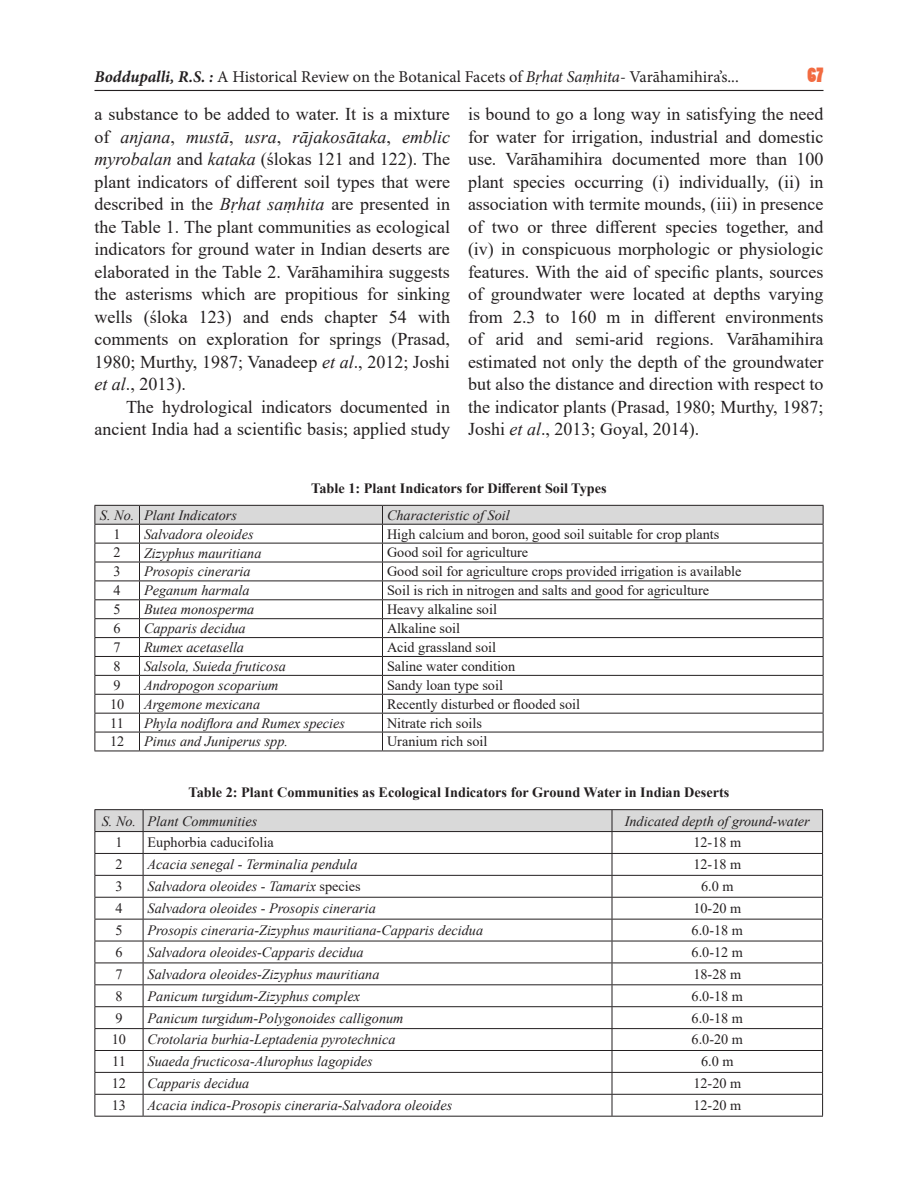
<style>
.page{position:relative;width:918px;height:1188px;background:#fff}
.page>*{position:absolute;margin:0;border:0;box-sizing:border-box;transform-origin:0 0}
.t1{font:19.5px "Poplar Std";color:#f26b41}
.Body_text{font:18px/22.5px "Times New Roman";color:#231f20;text-align:justify}
.t2{font:16.5px "Minion Pro";color:#231f20}
.table_text{font:italic 14.25px "Times New Roman";color:#231f20}
.table_text-2{font:14.25px "Times New Roman";color:#231f20}
.table_head{font:700 14.25px "Times New Roman";color:#231f20}
.s1{font-weight:700;font-style:italic}
.s2{font-style:italic}
.s3{font-family:"Times New Roman";font-style:italic}
.s4{font-style:normal}
</style>
<div class="page">
<hr style="left:94px;top:90px;width:730px;height:1px;background:#231f20">
<hr style="left:94px;top:751px;width:46px;height:1px;background:#231f20">
<hr style="left:140px;top:751px;width:242px;height:1px;background:#231f20">
<hr style="left:382px;top:751px;width:442px;height:1px;background:#231f20">
<svg style="left:94px;top:505px;width:730px;height:246px"></svg>
<hr style="left:94px;top:809px;width:49px;height:1px;background:#231f20">
<hr style="left:143px;top:809px;width:469px;height:1px;background:#231f20">
<hr style="left:612px;top:809px;width:211px;height:1px;background:#231f20">
<hr style="left:94px;top:1116px;width:49px;height:1px;background:#231f20">
<hr style="left:143px;top:1116px;width:469px;height:1px;background:#231f20">
<hr style="left:612px;top:1116px;width:211px;height:1px;background:#231f20">
<svg style="left:94px;top:810px;width:729px;height:306px"></svg>
<p class="t2" style="left:94px;top:66px;width:646px"><span class="s1">Boddupalli, R.S. :</span> A Historical Review on the Botanical Facets of <span class="s2">B</span><span class="s3">ṛ</span><span class="s2">hat Sa</span><span class="s3">ṃ</span><span class="s2">hita</span>- Varāhamihira’s...</p>
<p class="t1" style="left:808px;top:65px;width:17px">67</p>
<p class="Body_text" style="left:94px;top:103px;width:357px">a substance to be added to water. It is a mixture of <span class="s2">anjana</span>, <span class="s2">mustā</span>, <span class="s2">usra</span>, <span class="s2">rājakosātaka</span>, <span class="s2">emblic myrobalan</span> and <span class="s2">kataka</span> (ślokas 121 and 122). The plant indicators of different soil types that were described in the <span class="s2">Bṛhat saṃhita</span> are presented in the Table 1. The plant communities as ecological indicators for ground water in Indian deserts are elaborated in the Table 2. Varāhamihira suggests the asterisms which are propitious for sinking wells (śloka 123) and ends chapter 54 with comments on exploration for springs (Prasad, 1980; Murthy, 1987; Vanadeep <span class="s2">et al</span>., 2012; Joshi <span class="s2">et al</span>., 2013).</p>
<p class="Body_text" style="left:94px;top:395px;width:357px;text-align:right">The hydrological indicators documented in ancient India had a scientific basis; applied study</p>
<p class="Body_text" style="left:468px;top:103px;width:357px">is bound to go a long way in satisfying the need for water for irrigation, industrial and domestic use. Varāhamihira documented more than 100 plant species occurring (i) individually, (ii) in association with termite mounds, (iii) in presence of two or three different species together, and (iv) in conspicuous morphologic or physiologic features. With the aid of specific plants, sources of groundwater were located at depths varying from 2.3 to 160 m in different environments of arid and semi-arid regions. Varāhamihira estimated not only the depth of the groundwater but also the distance and direction with respect to the indicator plants (Prasad, 1980; Murthy, 1987; Joshi <span class="s2">et al</span>., 2013; Goyal, 2014).</p>
<p class="table_head" style="left:311px;top:478px;width:297px">Table 1: Plant Indicators for Different Soil Types</p>
<p class="table_text" style="left:100px;top:505px;width:36px">S. No.</p>
<p class="table_text" style="left:144px;top:505px;width:95px">Plant Indicators</p>
<p class="table_text" style="left:387px;top:505px;width:124px">Characteristic of Soil</p>
<p class="table_text-2" style="left:114px;top:524px;width:9px">1</p>
<p class="table_text" style="left:144px;top:524px;width:111px">Salvadora oleoides</p>
<p class="table_text-2" style="left:387px;top:524px;width:334px">High calcium and boron, good soil suitable for crop plants</p>
<p class="table_text-2" style="left:114px;top:543px;width:9px">2</p>
<p class="table_text" style="left:144px;top:543px;width:119px">Zizyphus mauritiana</p>
<p class="table_text-2" style="left:387px;top:543px;width:143px">Good soil for agriculture</p>
<p class="table_text-2" style="left:114px;top:562px;width:9px">3</p>
<p class="table_text" style="left:144px;top:562px;width:108px">Prosopis cineraria</p>
<p class="table_text-2" style="left:387px;top:562px;width:356px">Good soil for agriculture crops provided irrigation is available</p>
<p class="table_text-2" style="left:114px;top:580px;width:9px">4</p>
<p class="table_text" style="left:144px;top:581px;width:107px">Peganum harmala</p>
<p class="table_text-2" style="left:387px;top:580px;width:324px">Soil is rich in nitrogen and salts and good for agriculture</p>
<p class="table_text-2" style="left:114px;top:599px;width:9px">5</p>
<p class="table_text" style="left:144px;top:600px;width:112px">Butea monosperma</p>
<p class="table_text-2" style="left:387px;top:599px;width:112px">Heavy alkaline soil</p>
<p class="table_text-2" style="left:114px;top:618px;width:9px">6</p>
<p class="table_text" style="left:144px;top:619px;width:103px">Capparis decidua</p>
<p class="table_text-2" style="left:387px;top:618px;width:75px">Alkaline soil</p>
<p class="table_text-2" style="left:114px;top:637px;width:9px">7</p>
<p class="table_text" style="left:144px;top:637px;width:102px">Rumex acetasella</p>
<p class="table_text-2" style="left:387px;top:637px;width:111px">Acid grassland soil</p>
<p class="table_text-2" style="left:114px;top:656px;width:9px">8</p>
<p class="table_text" style="left:144px;top:656px;width:144px">Salsola, Suieda fruticosa</p>
<p class="table_text-2" style="left:387px;top:656px;width:130px">Saline water condition</p>
<p class="table_text-2" style="left:114px;top:675px;width:9px">9</p>
<p class="table_text" style="left:144px;top:675px;width:136px">Andropogon scoparium</p>
<p class="table_text-2" style="left:387px;top:675px;width:117px">Sandy loan type soil</p>
<p class="table_text-2" style="left:110px;top:694px;width:16px">10</p>
<p class="table_text" style="left:144px;top:694px;width:118px">Argemone mexicana</p>
<p class="table_text-2" style="left:387px;top:694px;width:195px">Recently disturbed or flooded soil</p>
<p class="table_text-2" style="left:110px;top:713px;width:15px">11</p>
<p class="table_text" style="left:144px;top:713px;width:203px">Phyla nodiflora and Rumex species</p>
<p class="table_text-2" style="left:387px;top:713px;width:96px">Nitrate rich soils</p>
<p class="table_text-2" style="left:110px;top:732px;width:16px">12</p>
<p class="table_text" style="left:144px;top:732px;width:146px">Pinus and Juniperus spp.</p>
<p class="table_text-2" style="left:387px;top:732px;width:102px">Uranium rich soil</p>
<p class="table_head" style="left:189px;top:782px;width:542px">Table 2: Plant Communities as Ecological Indicators for Ground Water in Indian Deserts</p>
<p class="table_text" style="left:102px;top:811px;width:36px">S. No.</p>
<p class="table_text" style="left:148px;top:811px;width:111px">Plant Communities</p>
<p class="table_text" style="left:625px;top:811px;width:187px">Indicated depth of ground-water</p>
<p class="table_text-2" style="left:115px;top:833px;width:9px">1</p>
<p class="table_text-2" style="left:148px;top:833px;width:128px">Euphorbia caducifolia</p>
<p class="table_text-2" style="left:693px;top:833px;width:49px">12-18 m</p>
<p class="table_text-2" style="left:115px;top:855px;width:9px">2</p>
<p class="table_text" style="left:148px;top:855px;width:212px">Acacia senegal <span class="s4">-</span> Terminalia pendula</p>
<p class="table_text-2" style="left:693px;top:855px;width:49px">12-18 m</p>
<p class="table_text-2" style="left:115px;top:876px;width:9px">3</p>
<p class="table_text" style="left:148px;top:877px;width:215px">Salvadora oleoides <span class="s4">-</span> Tamarix <span class="s4">species</span></p>
<p class="table_text-2" style="left:701px;top:876px;width:34px">6.0 m</p>
<p class="table_text-2" style="left:115px;top:898px;width:9px">4</p>
<p class="table_text" style="left:148px;top:899px;width:230px">Salvadora oleoides <span class="s4">-</span> Prosopis cineraria</p>
<p class="table_text-2" style="left:693px;top:898px;width:49px">10-20 m</p>
<p class="table_text-2" style="left:115px;top:920px;width:9px">5</p>
<p class="table_text" style="left:148px;top:920px;width:337px">Prosopis cineraria<span class="s4">-</span>Zizyphus mauritiana<span class="s4">-</span>Capparis decidua</p>
<p class="table_text-2" style="left:692px;top:920px;width:53px">6.0-18 m</p>
<p class="table_text-2" style="left:115px;top:942px;width:9px">6</p>
<p class="table_text" style="left:148px;top:942px;width:218px">Salvadora oleoides<span class="s4">-</span>Capparis decidua</p>
<p class="table_text-2" style="left:692px;top:942px;width:53px">6.0-12 m</p>
<p class="table_text-2" style="left:115px;top:964px;width:9px">7</p>
<p class="table_text" style="left:148px;top:964px;width:233px">Salvadora oleoides<span class="s4">-</span>Zizyphus mauritiana</p>
<p class="table_text-2" style="left:693px;top:964px;width:49px">18-28 m</p>
<p class="table_text-2" style="left:115px;top:986px;width:9px">8</p>
<p class="table_text" style="left:148px;top:986px;width:214px">Panicum turgidum<span class="s4">-</span>Zizyphus complex</p>
<p class="table_text-2" style="left:692px;top:986px;width:53px">6.0-18 m</p>
<p class="table_text-2" style="left:115px;top:1008px;width:9px">9</p>
<p class="table_text" style="left:148px;top:1008px;width:257px">Panicum turgidum<span class="s4">-</span>Polygonoides calligonum</p>
<p class="table_text-2" style="left:692px;top:1008px;width:53px">6.0-18 m</p>
<p class="table_text-2" style="left:112px;top:1030px;width:16px">10</p>
<p class="table_text" style="left:148px;top:1030px;width:250px">Crotolaria burhia<span class="s4">-</span>Leptadenia pyrotechnica</p>
<p class="table_text-2" style="left:692px;top:1030px;width:53px">6.0-20 m</p>
<p class="table_text-2" style="left:112px;top:1052px;width:15px">11</p>
<p class="table_text" style="left:148px;top:1052px;width:227px">Suaeda fructicosa<span class="s4">-</span>Alurophus lagopides</p>
<p class="table_text-2" style="left:701px;top:1052px;width:34px">6.0 m</p>
<p class="table_text-2" style="left:112px;top:1073px;width:16px">12</p>
<p class="table_text" style="left:148px;top:1074px;width:103px">Capparis decidua</p>
<p class="table_text-2" style="left:693px;top:1073px;width:49px">12-20 m</p>
<p class="table_text-2" style="left:112px;top:1095px;width:16px">13</p>
<p class="table_text" style="left:148px;top:1096px;width:306px">Acacia indica<span class="s4">-</span>Prosopis cineraria<span class="s4">-</span>Salvadora oleoides</p>
<p class="table_text-2" style="left:693px;top:1095px;width:49px">12-20 m</p>
</div>
